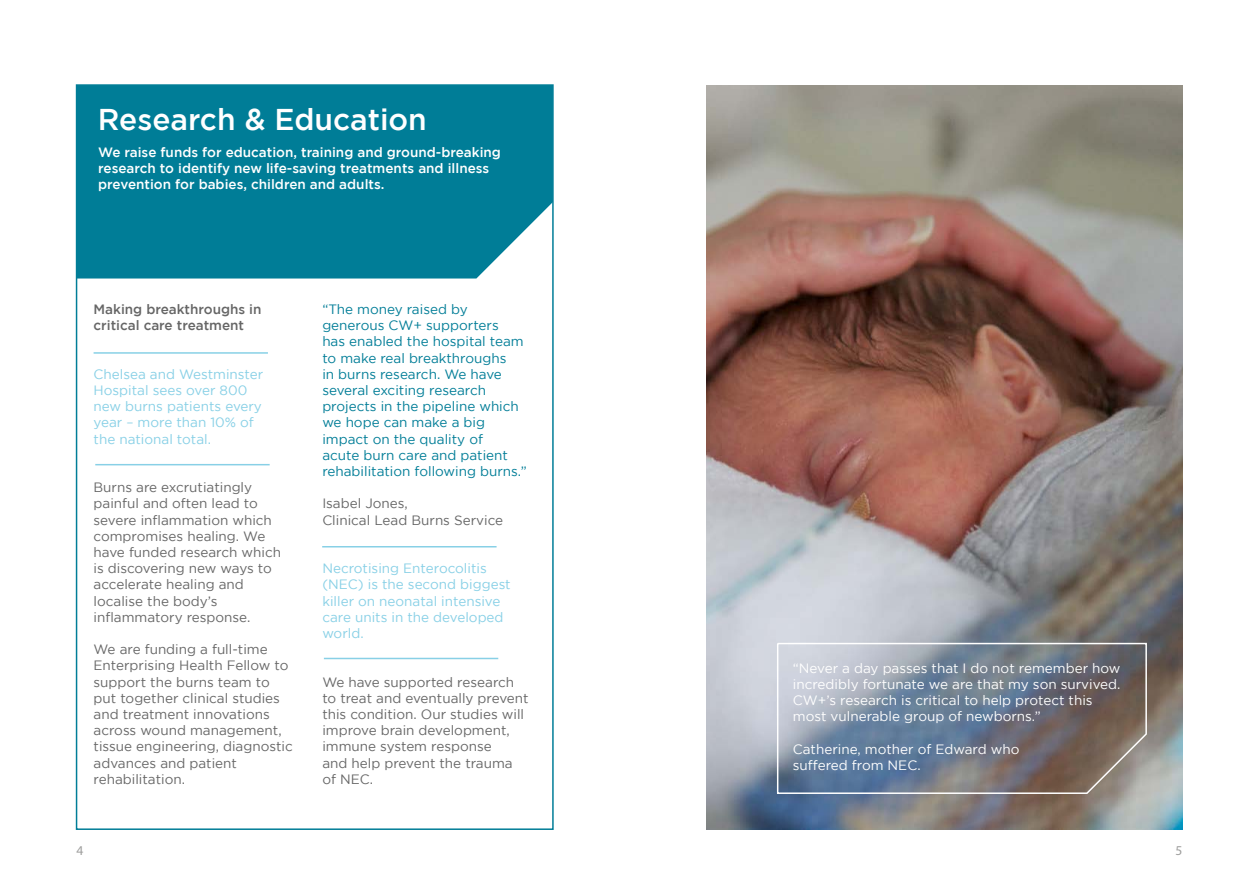
<style>
.page{position:relative;width:1259px;height:893px;background:#fff}
.page>*{position:absolute;margin:0;border:0;box-sizing:border-box;transform-origin:0 0}
.t1{font:500 30px "Gotham";color:#fff}
.t2{font:13.5px/16.2px "Gotham";color:#666}
.t3{font:13.5px/16.2px "Gotham";color:#007d97}
.t4{font:13.5px/16.2px "Gotham";color:#88d0e6}
.t5{font:13.5px/16.2px "Gotham";color:#fff}
.t6{font:500 13.5px/16.2px "Gotham";color:#fff}
.t7{font:500 13.5px/16.2px "Gotham";color:#666}
.t8{font:13.5px "Myriad Pro";color:#9d9d9c}
</style>
<div class="page">
<img style="left:706px;top:85px;width:476px;height:744px">
<div style="left:77px;top:85px;width:476px;height:194px;background:#007d97"></div>
<svg style="left:776px;top:642px;width:371px;height:153px;background:#7e8491"></svg>
<hr style="left:94px;top:352px;width:174px;height:2px;background:#88d0e6">
<hr style="left:95px;top:464px;width:175px;height:1px;background:#88d0e6">
<hr style="left:322px;top:546px;width:174px;height:1px;background:#88d0e6">
<hr style="left:324px;top:658px;width:174px;height:1px;background:#88d0e6">
<h1 class="t1" style="left:98px;top:103px;width:330px">Research &amp; Education</h1>
<p class="t6" style="left:98px;top:143px;width:404px">We raise funds for education, training and ground-breaking research to identify new life-saving treatments and illness prevention for babies, children and adults.</p>
<p class="t7" style="left:94px;top:301px;width:169px">Making breakthroughs in critical care treatment</p>
<p class="t4" style="left:94px;top:366px;width:171px">Chelsea and Westminster<br>Hospital sees over 800 new burns patients every year – more than 10% of the national total.</p>
<p class="t2" style="left:94px;top:479px;width:189px">Burns are excrutiatingly painful and often lead to severe inflammation which compromises healing. We have funded research which is discovering new ways to accelerate healing and localise the body’s inflammatory response.</p>
<p class="t2" style="left:94px;top:641px;width:201px">We are funding a full-time<br>Enterprising Health Fellow to support the burns team to put together clinical studies and treatment innovations across wound management, tissue engineering, diagnostic advances and patient rehabilitation.</p>
<p class="t3" style="left:322px;top:301px;width:206px">“The money raised by generous CW+ supporters<br>has enabled the hospital team to make real breakthroughs<br>in burns research. We have several exciting research projects in the pipeline which we hope can make a big impact on the quality of<br>acute burn care and patient rehabilitation following burns.”</p>
<p class="t2" style="left:322px;top:495px;width:182px">Isabel Jones,<br>Clinical Lead Burns Service</p>
<p class="t4" style="left:322px;top:560px;width:190px">Necrotising Enterocolitis (NEC) is the second biggest killer on neonatal intensive care units in the developed world.</p>
<p class="t2" style="left:322px;top:673px;width:208px">We have supported research to treat and eventually prevent this condition. Our studies will improve brain development, immune system response<br>and help prevent the trauma of NEC.</p>
<p class="t5" style="left:793px;top:659px;width:329px">“Never a day passes that I do not remember how incredibly fortunate we are that my son survived.<br>CW+’s research is critical to help protect this most vulnerable group of newborns.”</p>
<p class="t5" style="left:793px;top:740px;width:228px">Catherine, mother of Edward who suffered from NEC.</p>
<p class="t8" style="left:77px;top:842px;width:8px">4</p>
<p class="t8" style="left:1175px;top:842px;width:8px">5</p>
</div>
